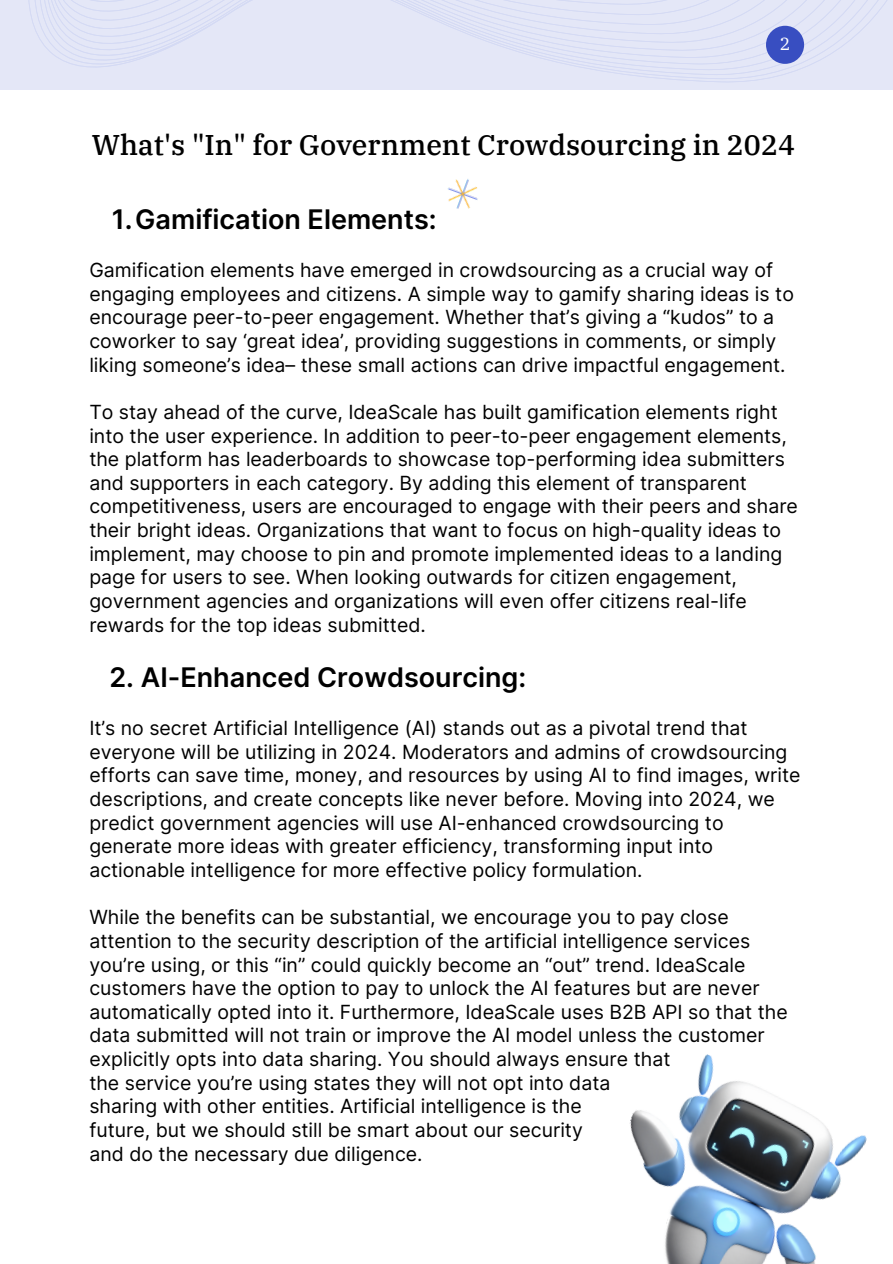
<style>
.page{position:relative;width:893px;height:1264px;background:#fff}
.page>*{position:absolute;margin:0;border:0;box-sizing:border-box;transform-origin:0 0}
.t1{font:500 28.35px "IBM Plex Serif";color:#000}
.t2{font:600 27px "Inter";color:#000}
.t3{font:19.5px/23.7px "Inter";color:#000}
.t4{font:17.7px "IBM Plex Serif";color:#fff}
</style>
<div class="page">
<svg style="left:0;top:0;width:892px;height:90px;background:#e2e5f6"></svg>
<div style="left:766px;top:26px;width:38px;height:38px;background:#384ec1;border-radius:50%"></div>
<img style="left:630px;top:1054px;width:237px;height:209px">
<img style="left:447px;top:179px;width:31px;height:30px">
<p class="t4" style="left:779px;top:32px;width:12px">2</p>
<p class="t1" style="left:92px;top:125px;width:704px">What's "In" for Government Crowdsourcing in 2024</p>
<p class="t2" style="left:112px;top:202px;width:326px">1.Gamification Elements:</p>
<p class="t3" style="left:89px;top:258px;width:706px">Gamification elements have emerged in crowdsourcing as a crucial way of engaging employees and citizens. A simple way to gamify sharing ideas is to encourage peer-to-peer engagement. Whether that’s giving a “kudos” to a coworker to say ‘great idea’, providing suggestions in comments, or simply liking someone’s idea– these small actions can drive impactful engagement.</p>
<h1 class="t3" style="left:89px;top:400px;width:710px">To stay ahead of the curve, IdeaScale has built gamification elements right into the user experience. In addition to peer-to-peer engagement elements, the platform has leaderboards to showcase top-performing idea submitters and supporters in each category. By adding this element of transparent competitiveness, users are encouraged to engage with their peers and share their bright ideas. Organizations that want to focus on high-quality ideas to implement, may choose to pin and promote implemented ideas to a landing page for users to see. When looking outwards for citizen engagement, government agencies and organizations will even offer citizens real-life rewards for the top ideas submitted.</h1>
<p class="t2" style="left:109px;top:660px;width:418px">2. AI-Enhanced Crowdsourcing:</p>
<h2 class="t3" style="left:89px;top:716px;width:712px">It’s no secret Artificial Intelligence (AI) stands out as a pivotal trend that everyone will be utilizing in 2024. Moderators and admins of crowdsourcing efforts can save time, money, and resources by using AI to find images, write descriptions, and create concepts like never before. Moving into 2024, we predict government agencies will use AI-enhanced crowdsourcing to generate more ideas with greater efficiency, transforming input into actionable intelligence for more effective policy formulation.</h2>
<p class="t3" style="left:89px;top:905px;width:700px">While the benefits can be substantial, we encourage you to pay close attention to the security description of the artificial intelligence services you’re using, or this “in” could quickly become an “out” trend. IdeaScale customers have the option to pay to unlock the AI features but are never automatically opted into it. Furthermore, IdeaScale uses B2B API so that the data submitted will not train or improve the AI model unless the customer explicitly opts into data sharing. You should always ensure that</p>
<p class="t3" style="left:89px;top:1070px;width:522px">the service you’re using states they will not opt into data</p>
<h1 class="t3" style="left:89px;top:1094px;width:494px">sharing with other entities. Artificial intelligence is the</h1>
<p class="t3" style="left:89px;top:1118px;width:495px">future, but we should still be smart about our security</p>
<p class="t3" style="left:89px;top:1141px;width:335px">and do the necessary due diligence.</p>
</div>
